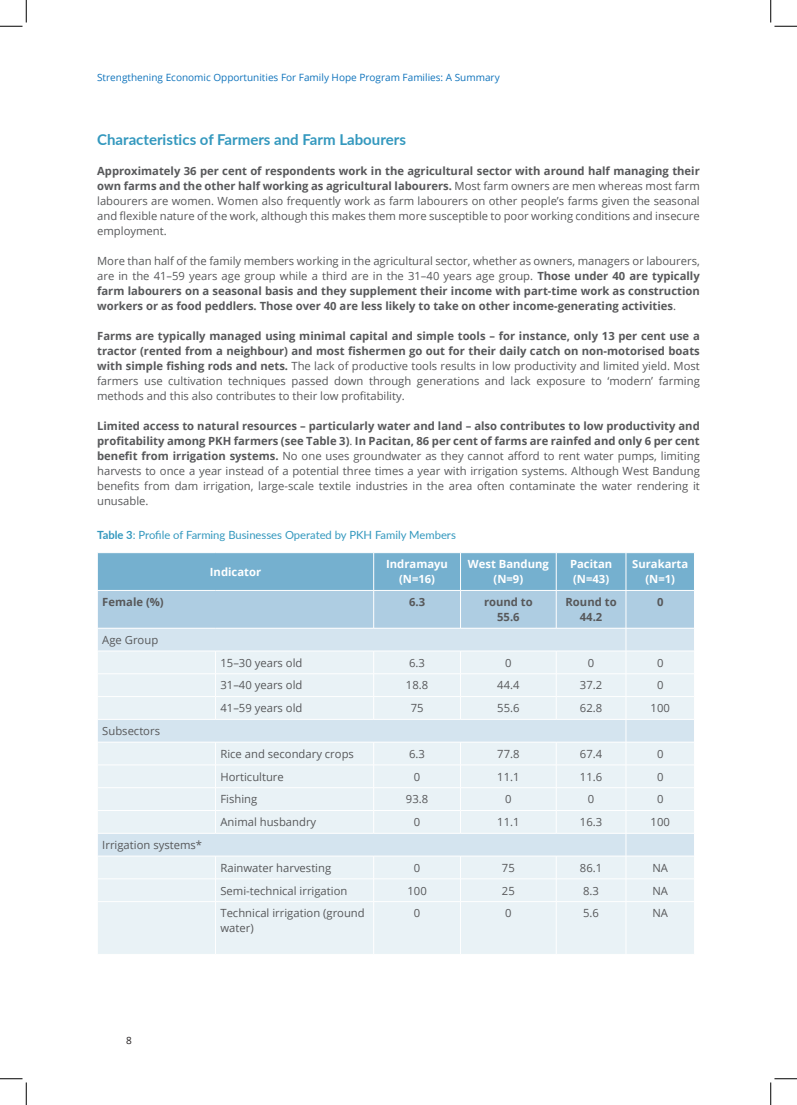
<style>
.page{position:relative;width:797px;height:1105px;background:#fff}
.page>*{position:absolute;margin:0;border:0;box-sizing:border-box;transform-origin:0 0}
.t1{font:700 15px "Lato";color:#3398be}
.t2{font:11.25px/15px "Open Sans";color:#57585a;text-align:justify}
.t3{font:700 11.25px/15px "Open Sans";color:#57585a;text-align:center}
.t4{font:700 11.25px "Open Sans";color:#fff}
.t5{font:11.25px "Lato";color:#3398be}
.t6{font:10px "Open Sans";color:#1074bc}
.t7{font:10px "Open Sans";color:#231f20}
.s1{font-weight:700}
.s2{font-weight:400}
</style>
<div class="page">
<div style="left:98px;top:902px;width:596px;height:52px;background:#e9f2f6"></div>
<svg style="left:97px;top:553px;width:597px;height:348px;background:#d4e5ef"></svg>
<hr style="left:215px;top:902px;width:1px;height:52px;background:#fff">
<hr style="left:373px;top:902px;width:1px;height:52px;background:#fff">
<hr style="left:460px;top:902px;width:1px;height:52px;background:#fff">
<hr style="left:556px;top:902px;width:1px;height:52px;background:#fff">
<hr style="left:625px;top:902px;width:1px;height:52px;background:#fff">
<svg style="left:0;top:0;width:27px;height:27px"></svg>
<svg style="left:0;top:1078px;width:27px;height:27px"></svg>
<svg style="left:770px;top:0;width:27px;height:27px"></svg>
<svg style="left:770px;top:1078px;width:27px;height:27px"></svg>
<p class="t6" style="left:97px;top:71px;width:404px">Strengthening Economic Opportunities For Family Hope Program Families: A Summary</p>
<p class="t1" style="left:97px;top:128px;width:310px">Characteristics of Farmers and Farm Labourers</p>
<p class="t2" style="left:97px;top:163px;width:604px"><span class="s1">Approximately 36 per cent of respondents work in the agricultural sector with around half managing their own farms and the other half working as agricultural labourers.</span> Most farm owners are men whereas most farm labourers are women. Women also frequently work as farm labourers on other people’s farms given the seasonal and flexible nature of the work, although this makes them more susceptible to poor working conditions and insecure employment.</p>
<p class="t3" style="left:97px;top:253px;width:604px;text-align:justify"><span class="s2">More than half of the family members working in the agricultural sector, whether as owners, managers or labourers, are in the 41–59 years age group while a third are in the 31–40 years age group.</span> Those under 40 are typically farm labourers on a seasonal basis and they supplement their income with part-time work as construction workers or as food peddlers. Those over 40 are less likely to take on other income-generating activities<span class="s2">.</span></p>
<p class="t2" style="left:97px;top:328px;width:604px"><span class="s1">Farms are typically managed using minimal capital and simple tools – for instance, only 13 per cent use a tractor (rented from a neighbour) and most fishermen go out for their daily catch on non-motorised boats with simple fishing rods and nets.</span> The lack of productive tools results in low productivity and limited yield. Most farmers use cultivation techniques passed down through generations and lack exposure to ‘modern’ farming methods and this also contributes to their low profitability.</p>
<p class="t2" style="left:97px;top:418px;width:604px"><span class="s1">Limited access to natural resources – particularly water and land – also contributes to low productivity and profitability among PKH farmers (see Table 3)</span>. <span class="s1">In Pacitan, 86 per cent of farms are rainfed and only 6 per cent benefit from irrigation systems.</span> No one uses groundwater as they cannot afford to rent water pumps, limiting harvests to once a year instead of a potential three times a year with irrigation systems. Although West Bandung benefits from dam irrigation, large-scale textile industries in the area often contaminate the water rendering it unusable.</p>
<p class="t5" style="left:97px;top:526px;width:360px"><span class="s1">Table 3</span>: Profile of Farming Businesses Operated by PKH Family Members</p>
<p class="t4" style="left:210px;top:564px;width:53px">Indicator</p>
<p class="t4" style="left:386px;top:556px;width:63px">Indramayu</p>
<p class="t4" style="left:399px;top:571px;width:38px">(N=16)</p>
<p class="t4" style="left:468px;top:556px;width:82px">West Bandung</p>
<p class="t4" style="left:493px;top:571px;width:31px">(N=9)</p>
<p class="t3" style="left:102px;top:594px;width:63px">Female (%)</p>
<p class="t3" style="left:409px;top:594px;width:18px">6.3</p>
<p class="t3" style="left:484px;top:594px;width:50px">round to</p>
<p class="t3" style="left:497px;top:609px;width:24px">55.6</p>
<p class="t2" style="left:102px;top:632px;width:57px">Age Group</p>
<p class="t4" style="left:570px;top:556px;width:44px">Pacitan</p>
<p class="t4" style="left:573px;top:571px;width:38px">(N=43)</p>
<p class="t4" style="left:632px;top:556px;width:58px">Surakarta</p>
<p class="t4" style="left:645px;top:571px;width:31px">(N=1)</p>
<p class="t3" style="left:565px;top:594px;width:53px">Round to<br>44.2</p>
<p class="t3" style="left:657px;top:594px;width:8px">0</p>
<p class="t2" style="left:102px;top:723px;width:59px">Subsectors</p>
<p class="t2" style="left:102px;top:837px;width:101px">Irrigation systems*</p>
<p class="t2" style="left:220px;top:655px;width:83px">15–30 years old</p>
<p class="t2" style="left:409px;top:655px;width:17px">6.3</p>
<p class="t2" style="left:505px;top:655px;width:8px">0</p>
<p class="t2" style="left:588px;top:655px;width:8px">0</p>
<p class="t2" style="left:657px;top:655px;width:8px">0</p>
<p class="t2" style="left:220px;top:678px;width:83px">31–40 years old</p>
<p class="t2" style="left:406px;top:678px;width:24px">18.8</p>
<p class="t2" style="left:497px;top:678px;width:24px">44.4</p>
<p class="t2" style="left:580px;top:678px;width:24px">37.2</p>
<p class="t2" style="left:657px;top:678px;width:8px">0</p>
<p class="t2" style="left:220px;top:700px;width:83px">41–59 years old</p>
<p class="t2" style="left:410px;top:700px;width:14px">75</p>
<p class="t2" style="left:497px;top:700px;width:24px">55.6</p>
<p class="t2" style="left:580px;top:700px;width:24px">62.8</p>
<p class="t2" style="left:650px;top:700px;width:21px">100</p>
<p class="t2" style="left:220px;top:746px;width:135px">Rice and secondary crops</p>
<p class="t2" style="left:409px;top:746px;width:17px">6.3</p>
<p class="t2" style="left:497px;top:746px;width:24px">77.8</p>
<p class="t2" style="left:580px;top:746px;width:24px">67.4</p>
<p class="t2" style="left:657px;top:746px;width:8px">0</p>
<p class="t2" style="left:220px;top:769px;width:65px">Horticulture</p>
<p class="t2" style="left:414px;top:769px;width:8px">0</p>
<p class="t2" style="left:497px;top:769px;width:24px">11.1</p>
<p class="t2" style="left:580px;top:769px;width:24px">11.6</p>
<p class="t2" style="left:657px;top:769px;width:8px">0</p>
<p class="t2" style="left:220px;top:791px;width:38px">Fishing</p>
<p class="t2" style="left:406px;top:791px;width:24px">93.8</p>
<p class="t2" style="left:505px;top:791px;width:8px">0</p>
<p class="t2" style="left:588px;top:791px;width:8px">0</p>
<p class="t2" style="left:657px;top:791px;width:8px">0</p>
<p class="t2" style="left:220px;top:814px;width:97px">Animal husbandry</p>
<p class="t2" style="left:414px;top:814px;width:8px">0</p>
<p class="t2" style="left:497px;top:814px;width:24px">11.1</p>
<p class="t2" style="left:580px;top:814px;width:24px">16.3</p>
<p class="t2" style="left:650px;top:814px;width:21px">100</p>
<p class="t2" style="left:220px;top:860px;width:112px">Rainwater harvesting</p>
<p class="t2" style="left:414px;top:860px;width:8px">0</p>
<p class="t2" style="left:502px;top:860px;width:14px">75</p>
<p class="t2" style="left:580px;top:860px;width:24px">86.1</p>
<p class="t2" style="left:652px;top:860px;width:17px">NA</p>
<p class="t2" style="left:220px;top:883px;width:128px">Semi-technical irrigation</p>
<p class="t2" style="left:407px;top:883px;width:21px">100</p>
<p class="t2" style="left:502px;top:883px;width:14px">25</p>
<p class="t2" style="left:583px;top:883px;width:17px">8.3</p>
<p class="t2" style="left:652px;top:883px;width:17px">NA</p>
<p class="t2" style="left:220px;top:905px;width:146px">Technical irrigation (ground water)</p>
<p class="t2" style="left:414px;top:905px;width:8px">0</p>
<p class="t2" style="left:505px;top:905px;width:8px">0</p>
<p class="t2" style="left:583px;top:905px;width:17px">5.6</p>
<p class="t2" style="left:652px;top:905px;width:17px">NA</p>
<p class="t7" style="left:126px;top:1034px;width:7px">8</p>
</div>
